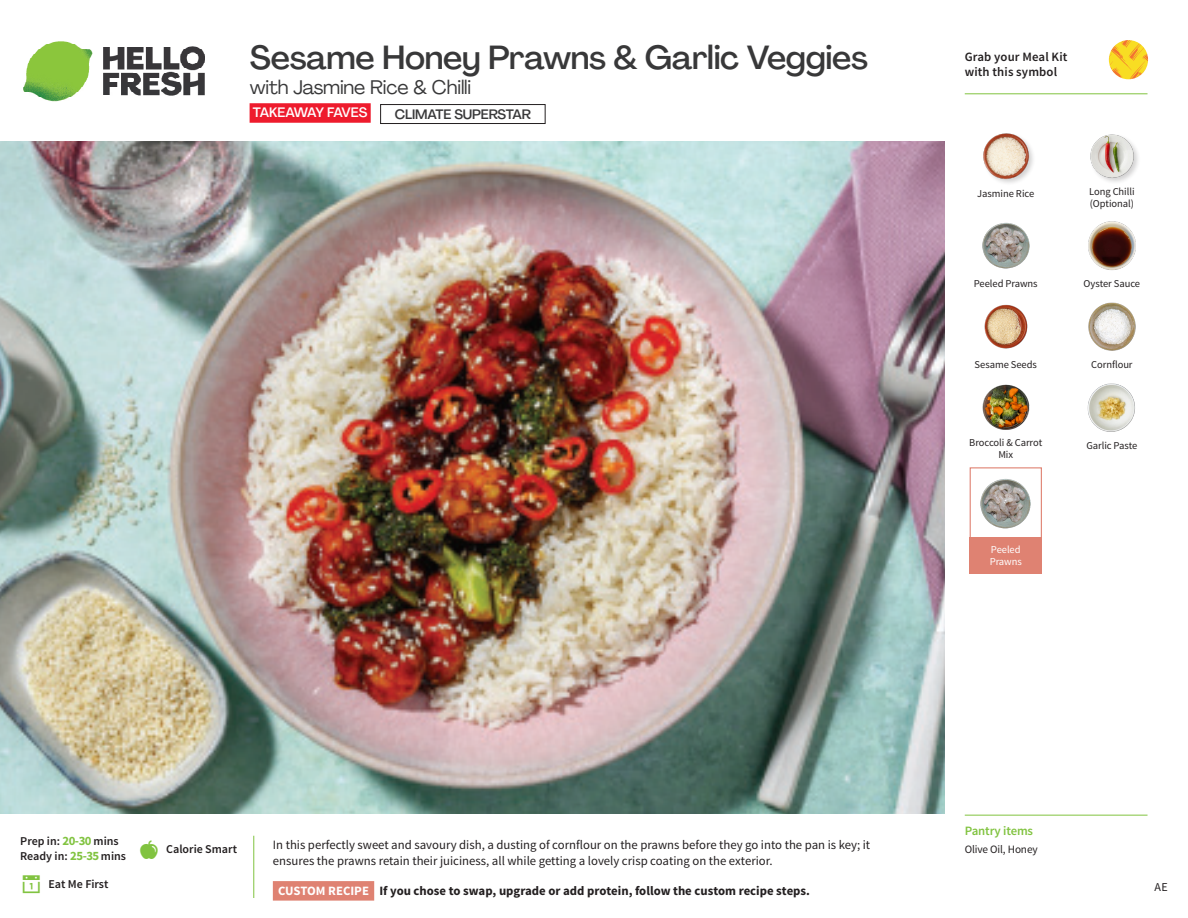
<style>
.page{position:relative;width:1188px;height:918px;background:#fff}
.page>*{position:absolute;margin:0;border:0;box-sizing:border-box;transform-origin:0 0}
._15_Titel_UK{font:500 33px "Agrandir";letter-spacing:-.01em;color:#383839}
._15_Titel_UK-2{font:19.5px "Agrandir";letter-spacing:-.01em;color:#383839}
.t1{font:500 13.5px "Agrandir";letter-spacing:-.01em;color:#383839}
.t2{font:500 13.5px "Agrandir";letter-spacing:-.075em;color:#fff}
.Step_6_Text_AU{font:12.75px/16.5px "Source Sans Pro";color:#231f20}
.Step_6_Text_AU-2{font:700 12.75px "Source Sans Pro";color:#231f20}
.t3{font:600 12.75px/15px "Source Sans Pro";letter-spacing:.01em;color:#231f20}
._04_Headers_Front{font:600 12.75px "Source Sans Pro";letter-spacing:-.01em;color:#81c340}
._04_Intro{font:600 12px "Source Sans Pro";color:#231f20}
.t4{font:12px "Source Sans Pro";color:#231f20}
._05_Pantry{font:11.25px "Source Sans Pro";letter-spacing:-.01em;color:#231f20}
._18_FRONT_ingredients{font:10.5px/12px "Source Sans Pro";letter-spacing:-.005em;color:#231f20;text-align:center}
._18_FRONT_ingredients-2{font:10.5px/12px "Source Sans Pro";letter-spacing:-.005em;color:#fff}
.s1{font-weight:700;font-size:12.75px;color:#81c340}
.s2{color:#fff}
</style>
<div class="page">
<img style="left:23px;top:41px;width:182px;height:61px">
<svg style="left:1091px;top:40px;width:58px;height:55px"></svg>
<svg style="left:253px;top:835px;width:122px;height:66px"></svg>
<img style="left:0;top:142px;width:945px;height:672px">
<img style="left:1088px;top:302px;width:48px;height:49px">
<img style="left:1087px;top:383px;width:48px;height:49px">
<img style="left:982px;top:384px;width:47px;height:46px">
<img style="left:984px;top:304px;width:44px;height:45px">
<img style="left:982px;top:222px;width:47px;height:47px">
<img style="left:1088px;top:221px;width:48px;height:49px">
<div style="left:982px;top:132px;width:54px;height:54px;background:#231f20;opacity:.2"></div>
<img style="left:982px;top:132px;width:49px;height:49px">
<img style="left:1090px;top:134px;width:48px;height:48px">
<div style="left:970px;top:467px;width:72px;height:73px;border:1px solid #df8272"></div>
<div style="left:970px;top:537px;width:72px;height:37px;background:#df8272"></div>
<img style="left:980px;top:479px;width:50px;height:50px">
<hr style="left:965px;top:815px;width:183px;height:1px;background:#81c340">
<hr style="left:965px;top:93px;width:183px;height:1px;background:#81c340">
<div style="left:250px;top:103px;width:121px;height:20px;background:#ee1b2d"></div>
<div style="left:380px;top:104px;width:165px;height:20px;border:1px solid #231f20"></div>
<p class="_15_Titel_UK" style="left:250px;top:37px;width:620px">Sesame Honey Prawns &amp; Garlic Veggies</p>
<p class="_15_Titel_UK-2" style="left:250px;top:75px;width:223px">with Jasmine Rice &amp; Chilli</p>
<p class="t2" style="left:253px;top:104px;width:116px">TAKEAWAY FAVES</p>
<p class="t1" style="left:395px;top:106px;width:138px">CLIMATE SUPERSTAR</p>
<p class="t3" style="left:965px;top:50px;width:104px">Grab your Meal Kit with this symbol</p>
<p class="_18_FRONT_ingredients" style="left:977px;top:188px;width:59px">Jasmine Rice</p>
<p class="_18_FRONT_ingredients" style="left:974px;top:277px;width:65px">Peeled Prawns</p>
<p class="_18_FRONT_ingredients" style="left:1089px;top:186px;width:47px;text-align:left">Long Chilli (Optional)</p>
<p class="_18_FRONT_ingredients" style="left:1084px;top:277px;width:58px">Oyster Sauce</p>
<p class="_18_FRONT_ingredients" style="left:975px;top:358px;width:64px">Sesame Seeds</p>
<p class="_18_FRONT_ingredients" style="left:1091px;top:358px;width:43px">Cornflour</p>
<p class="_18_FRONT_ingredients" style="left:969px;top:437px;width:74px">Broccoli &amp; Carrot<br>Mix</p>
<p class="_18_FRONT_ingredients-2" style="left:990px;top:544px;width:34px">Peeled<br>Prawns</p>
<p class="_18_FRONT_ingredients" style="left:1086px;top:439px;width:53px">Garlic Paste</p>
<p class="_04_Intro" style="left:20px;top:834px;width:100px">Prep in: <span class="s1">20-30</span> mins</p>
<p class="_04_Intro" style="left:20px;top:849px;width:107px">Ready in: <span class="s1">25-35</span> mins</p>
<p class="_04_Intro" style="left:48px;top:876px;width:62px">Eat Me First</p>
<p class="_04_Intro" style="left:166px;top:842px;width:72px">Calorie Smart</p>
<p class="Step_6_Text_AU" style="left:273px;top:837px;width:599px">In this perfectly sweet and savoury dish, a dusting of cornflour on the prawns before they go into the pan is key; it ensures the prawns retain their juiciness, all while getting a lovely crisp coating on the exterior.</p>
<p class="Step_6_Text_AU-2" style="left:278px;top:882px;width:533px"><span class="s2">CUSTOM RECIPE</span> If you chose to swap, upgrade or add protein, follow the custom recipe steps.</p>
<p class="_04_Headers_Front" style="left:965px;top:822px;width:70px">Pantry items</p>
<p class="_05_Pantry" style="left:965px;top:842px;width:75px">Olive Oil, Honey</p>
<p class="t4" style="left:1155px;top:879px;width:15px">AE</p>
</div>
